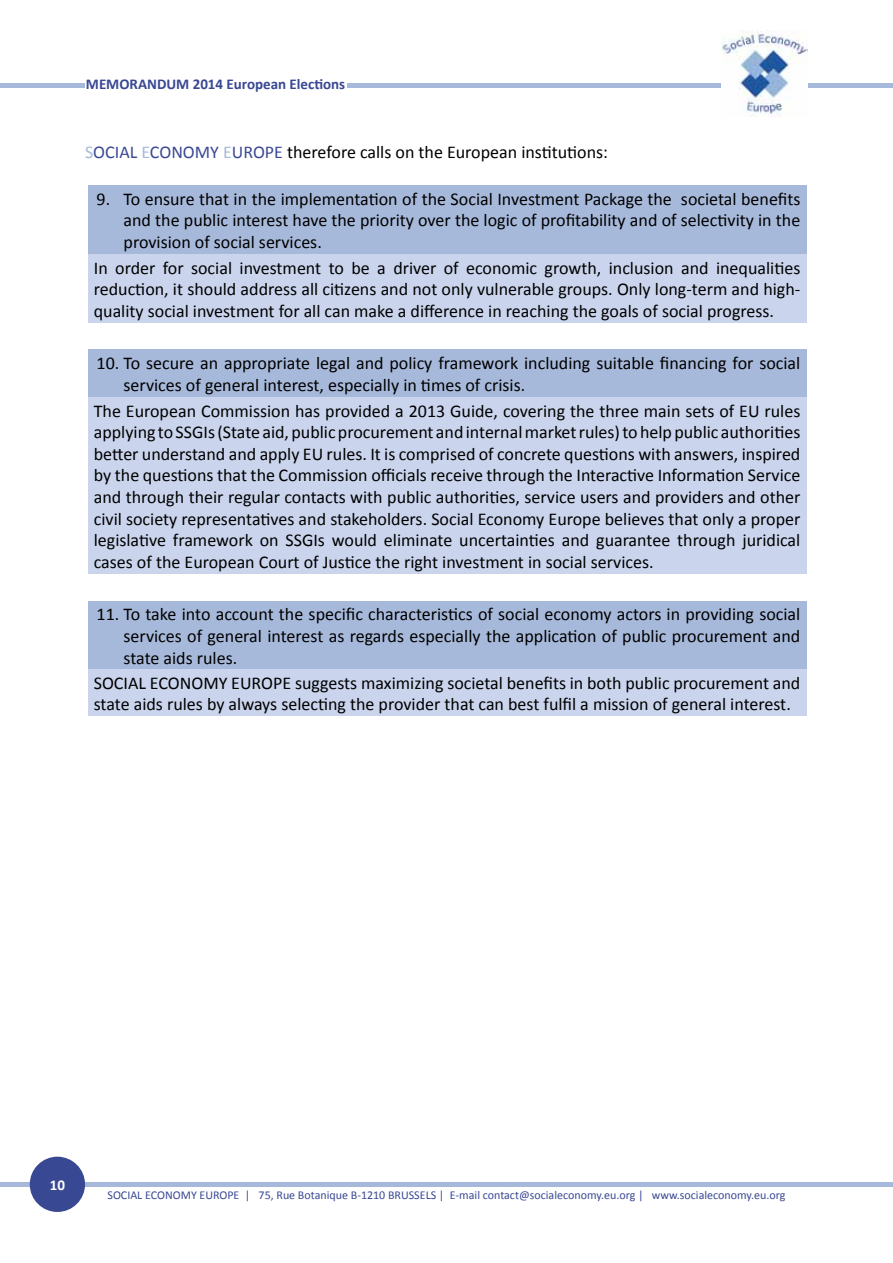
<style>
.page{position:relative;width:893px;height:1263px;background:#fff}
.page>*{position:absolute;margin:0;border:0;box-sizing:border-box;transform-origin:0 0}
.t1{font:18px/21.6px "Calibri";color:#000;text-align:justify}
.t2{font:700 15px "Calibri";color:#394893}
.t3{font:700 15px "Calibri";color:#fff}
.t4{font:12px "Calibri";color:#394893}
.s1{color:#a7b9da}
.s2{color:#394893}
</style>
<div class="page">
<hr style="left:0;top:83px;width:893px;height:4px;background:#a7b9da">
<img style="left:721px;top:31px;width:87px;height:86px">
<div style="left:85px;top:63px;width:261px;height:40px;background:#fff"></div>
<hr style="left:0;top:1182px;width:893px;height:4px;background:#a7b9da">
<div style="left:30px;top:1157px;width:55px;height:55px;background:#394893;border-radius:50%"></div>
<div style="left:88px;top:185px;width:718px;height:69px;background:#a7b9da"></div>
<div style="left:88px;top:254px;width:718px;height:69px;background:#cad5ed"></div>
<div style="left:88px;top:350px;width:718px;height:47px;background:#a7b9da"></div>
<div style="left:88px;top:397px;width:718px;height:177px;background:#cad5ed"></div>
<div style="left:88px;top:601px;width:718px;height:68px;background:#a7b9da"></div>
<div style="left:88px;top:669px;width:718px;height:47px;background:#cad5ed"></div>
<p class="t2" style="left:86px;top:74px;width:261px">MEMORANDUM 2014 European Elections</p>
<p class="t1" style="left:85px;top:141px;width:525px"><span class="s1">S</span><span class="s2">OCIAL</span> <span class="s1">E</span><span class="s2">CONOMY</span> <span class="s1">E</span><span class="s2">UROPE</span> therefore calls on the European institutions:</p>
<p class="t1" style="left:124px;top:188px;width:678px;text-indent:-27px">9. To ensure that in the implementation of the Social Investment Package the societal benefits and the public interest have the priority over the logic of profitability and of selectivity in the provision of social services.</p>
<p class="t1" style="left:94px;top:257px;width:708px">In order for social investment to be a driver of economic growth, inclusion and inequalities reduction, it should address all citizens and not only vulnerable groups. Only long-term and high&shy;quality social investment for all can make a difference in reaching the goals of social progress.</p>
<p class="t1" style="left:124px;top:352px;width:678px;text-indent:-27px">10. To secure an appropriate legal and policy framework including suitable financing for social services of general interest, especially in times of crisis.</p>
<p class="t1" style="left:94px;top:400px;width:708px">The European Commission has provided a 2013 Guide, covering the three main sets of EU rules applying to SSGIs (State aid, public procurement and internal market rules) to help public authorities better understand and apply EU rules. It is comprised of concrete questions with answers, inspired by the questions that the Commission officials receive through the Interactive Information Service and through their regular contacts with public authorities, service users and providers and other civil society representatives and stakeholders. Social Economy Europe believes that only a proper legislative framework on SSGIs would eliminate uncertainties and guarantee through juridical cases of the European Court of Justice the right investment in social services.</p>
<p class="t1" style="left:124px;top:604px;width:678px;text-indent:-27px">11. To take into account the specific characteristics of social economy actors in providing social services of general interest as regards especially the application of public procurement and state aids rules.</p>
<p class="t1" style="left:94px;top:673px;width:708px;line-height:21px">SOCIAL ECONOMY EUROPE suggests maximizing societal benefits in both public procurement and state aids rules by always selecting the provider that can best fulfil a mission of general interest.</p>
<p class="t3" style="left:50px;top:1175px;width:17px">10</p>
<p class="t4" style="left:107px;top:1187px;width:679px">SOCIAL ECONOMY EUROPE | 75, Rue Botanique B-1210 BRUSSELS | E-mail contact@socialeconomy.eu.org | www.socialeconomy.eu.org</p>
</div>
